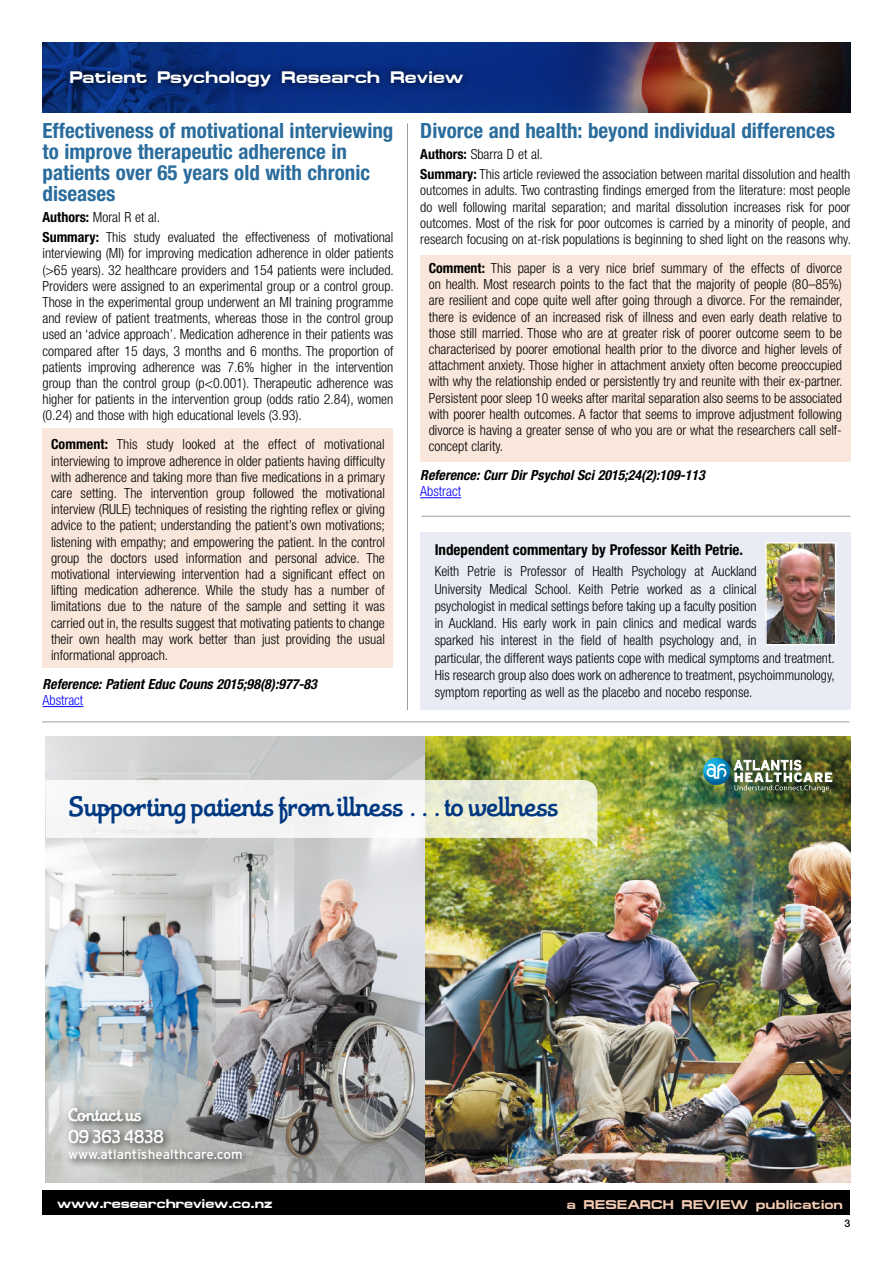
<style>
.page{position:relative;width:893px;height:1263px;background:#fff}
.page>*{position:absolute;margin:0;border:0;box-sizing:border-box;transform-origin:0 0}
.t1{font:27px "Theorem";color:#003882}
.t2{font:700 condensed 21px/21px "Helvetica Neue LT Pro";color:#2a6c9c}
.t3{font:18px/21.6px "Theorem";color:#fff}
.t4{font:700 16.8px "Micro Extended";color:#fff}
.t5{font:700 condensed 15px "Helvetica Neue LT Pro";color:#000}
.t6{font:300 condensed 13.95px/16.2px "Helvetica Neue LT Pro";color:#000;text-align:justify}
.t7{font:italic 700 condensed 13.95px "Helvetica Neue LT Pro";color:#000}
.t8{font:300 condensed 13.95px "Helvetica Neue LT Pro";color:#00f}
.t9{font:13.5px "Interstate";color:#fff}
.t10{font:700 12.75px "Micro Extended";color:#f3cbb3}
.t11{font:700 12.75px "Micro Extended";color:#fff}
.t12{font:500 10.5px "Helvetica Neue LT Pro";color:#000}
.s1{font-weight:700}
</style>
<div class="page">
<div style="left:43px;top:1190px;width:807px;height:25px;background:#000"></div>
<img style="left:43px;top:43px;width:807px;height:70px">
<div style="left:61px;top:61px;width:411px;height:35px;background:#000;opacity:.75"></div>
<div style="left:43px;top:428px;width:350px;height:240px;background:#fae7db"></div>
<div style="left:420px;top:255px;width:430px;height:207px;background:#fae7db"></div>
<hr style="left:43px;top:706px;width:40px;height:1px;background:#00f">
<hr style="left:420px;top:497px;width:41px;height:1px;background:#00f">
<hr style="left:407px;top:123px;width:1px;height:587px;background:#9c9e9f">
<hr style="left:42px;top:721px;width:807px;height:1px;background:#9c9e9f">
<hr style="left:422px;top:516px;width:428px;height:1px;background:#9c9e9f">
<img style="left:46px;top:736px;width:379px;height:447px">
<img style="left:425px;top:736px;width:425px;height:447px">
<svg style="left:703px;top:758px;width:27px;height:27px"></svg>
<svg style="left:707px;top:764px;width:19px;height:15px"></svg>
<img style="left:733px;top:759px;width:99px;height:33px">
<svg style="left:46px;top:779px;width:552px;height:69px"></svg>
<div style="left:64px;top:1103px;width:187px;height:65px;background:#000;opacity:.75"></div>
<div style="left:420px;top:532px;width:430px;height:178px;background:#e9ebf5"></div>
<img style="left:768px;top:545px;width:65px;height:97px">
<div style="left:765px;top:542px;width:71px;height:103px;border:2px solid #fff"></div>
<p class="t4" style="left:70px;top:67px;width:395px">Patient Psychology Research Review</p>
<p class="t2" style="left:43px;top:120px;width:352px">Effectiveness of motivational interviewing to improve therapeutic adherence in patients over 65 years old with chronic diseases</p>
<p class="t6" style="left:43px;top:209px;width:119px"><span class="s1">Authors:</span> Moral R et al.</p>
<p class="t6" style="left:43px;top:229px;width:353px"><span class="s1">Summary:</span> This study evaluated the effectiveness of motivational interviewing (MI) for improving medication adherence in older patients (&gt;65 years). 32 healthcare providers and 154 patients were included.<br>Providers were assigned to an experimental group or a control group.<br>Those in the experimental group underwent an MI training programme and review of patient treatments, whereas those in the control group used an ‘advice approach’. Medication adherence in their patients was compared after 15 days, 3 months and 6 months. The proportion of patients improving adherence was 7.6% higher in the intervention group than the control group (p&lt;0.001). Therapeutic adherence was higher for patients in the intervention group (odds ratio 2.84), women (0.24) and those with high educational levels (3.93).</p>
<p class="t6" style="left:51px;top:436px;width:335px"><span class="s1">Comment:</span> This study looked at the effect of motivational interviewing to improve adherence in older patients having difficulty with adherence and taking more than five medications in a primary care setting. The intervention group followed the motivational interview (RULE) techniques of resisting the righting reflex or giving advice to the patient; understanding the patient’s own motivations; listening with empathy; and empowering the patient. In the control group the doctors used information and personal advice. The motivational interviewing intervention had a significant effect on lifting medication adherence. While the study has a number of limitations due to the nature of the sample and setting it was carried out in, the results suggest that motivating patients to change their own health may work better than just providing the usual informational approach.</p>
<p class="t7" style="left:43px;top:676px;width:276px">Reference: Patient Educ Couns 2015;98(8):977-83</p>
<p class="t8" style="left:43px;top:692px;width:42px">Abstract</p>
<p class="t2" style="left:420px;top:120px;width:416px">Divorce and health: beyond individual differences</p>
<p class="t6" style="left:420px;top:146px;width:124px"><span class="s1">Authors:</span> Sbarra D et al.</p>
<p class="t6" style="left:420px;top:166px;width:432px"><span class="s1">Summary:</span> This article reviewed the association between marital dissolution and health outcomes in adults. Two contrasting findings emerged from the literature: most people do well following marital separation; and marital dissolution increases risk for poor outcomes. Most of the risk for poor outcomes is carried by a minority of people, and research focusing on at-risk populations is beginning to shed light on the reasons why.</p>
<p class="t6" style="left:429px;top:260px;width:415px"><span class="s1">Comment:</span> This paper is a very nice brief summary of the effects of divorce on health. Most research points to the fact that the majority of people (80–85%) are resilient and cope quite well after going through a divorce. For the remainder, there is evidence of an increased risk of illness and even early death relative to those still married. Those who are at greater risk of poorer outcome seem to be characterised by poorer emotional health prior to the divorce and higher levels of attachment anxiety. Those higher in attachment anxiety often become preoccupied with why the relationship ended or persistently try and reunite with their ex-partner.<br>Persistent poor sleep 10 weeks after marital separation also seems to be associated with poorer health outcomes. A factor that seems to improve adjustment following divorce is having a greater sense of who you are or what the researchers call self&shy;concept clarity.</p>
<p class="t7" style="left:420px;top:467px;width:286px">Reference: Curr Dir Psychol Sci 2015;24(2):109-113</p>
<p class="t8" style="left:420px;top:483px;width:42px">Abstract</p>
<p class="t5" style="left:435px;top:541px;width:310px">Independent commentary by Professor Keith Petrie.</p>
<p class="t6" style="left:435px;top:563px;width:401px;line-height:17.2px;text-align:left">Keith Petrie is Professor of Health Psychology at Auckland<br>University Medical School. Keith Petrie worked as a clinical<br>psychologist in medical settings before taking up a faculty position<br>in Auckland. His early work in pain clinics and medical wards<br>sparked his interest in the field of health psychology and, in<br>particular, the different ways patients cope with medical symptoms and treatment.<br>His research group also does work on adherence to treatment, psychoimmunology, symptom reporting as well as the placebo and nocebo response.</p>
<p class="t1" style="left:69px;top:790px;width:491px">Supporting patients from illness . . . to wellness</p>
<p class="t3" style="left:68px;top:1104px;width:97px">Contact us<br>09 363 4838</p>
<p class="t9" style="left:68px;top:1146px;width:176px">www.atlantishealthcare.com</p>
<p class="t11" style="left:57px;top:1196px;width:217px">www.researchreview.co.nz</p>
<p class="t10" style="left:566px;top:1197px;width:278px">a RESEARCH REVIEW publication</p>
<p class="t12" style="left:845px;top:1217px;width:7px">3</p>
</div>
